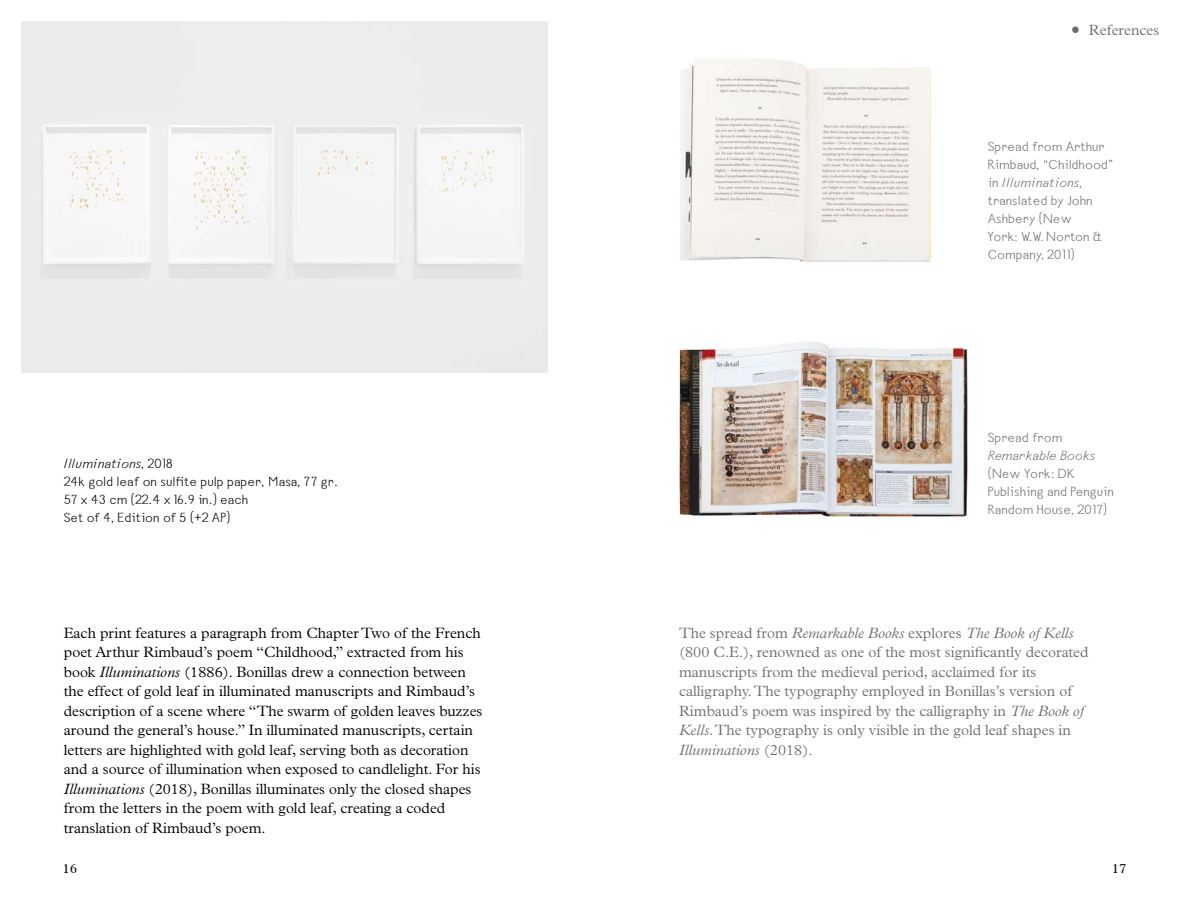
<style>
.page{position:relative;width:1188px;height:918px;background:#fff}
.page>*{position:absolute;margin:0;border:0;box-sizing:border-box;transform-origin:0 0}
.t1{font:300 15px/19.5px "Plantin Std";color:#000}
.t2{font:300 15px/19.5px "Plantin Std";color:#706f6f}
.t3{font:13.5px/18px "kurimanzutto";color:#706f6f}
.t4{font:13.5px/18px "kurimanzutto";color:#000}
.t5{font:italic 13.5px "kurimanzutto";color:#706f6f}
.t6{font:13.5px "Plantin";color:#000}
.s1{font-style:italic}
</style>
<div class="page">
<img style="left:680px;top:59px;width:252px;height:203px">
<img style="left:679px;top:342px;width:289px;height:176px">
<div style="left:1072px;top:26px;width:7px;height:7px;background:#706f6f;border-radius:50%"></div>
<img style="left:21px;top:21px;width:526px;height:352px">
<p class="t2" style="left:1089px;top:20px;width:72px">References</p>
<p class="t4" style="left:64px;top:454px;width:276px"><span class="s1">Illuminations</span>, 2018<br>24k gold leaf on sulfite pulp paper, Masa, 77 gr.<br>57 x 43 cm (22.4 x 16.9 in.) each<br>Set of 4, Edition of 5 (+2 AP)</p>
<p class="t1" style="left:64px;top:623px;width:420px">Each print features a paragraph from Chapter Two of the French poet Arthur Rimbaud’s poem “Childhood,” extracted from his book <span class="s1">Illuminations</span> (1886). Bonillas drew a connection between the effect of gold leaf in illuminated manuscripts and Rimbaud’s description of a scene where “The swarm of golden leaves buzzes around the general’s house.” In illuminated manuscripts, certain letters are highlighted with gold leaf, serving both as decoration and a source of illumination when exposed to candlelight. For his <span class="s1">Illuminations</span> (2018), Bonillas illuminates only the closed shapes from the letters in the poem with gold leaf, creating a coded translation of Rimbaud’s poem.</p>
<p class="t3" style="left:988px;top:137px;width:127px">Spread from Arthur<br>Rimbaud, “Childhood” in <span class="s1">Illuminations</span>, translated by John<br>Ashbery (New<br>York: W.W. Norton &amp;<br>Company, 2011)</p>
<p class="t3" style="left:988px;top:428px;width:76px">Spread from</p>
<p class="t5" style="left:988px;top:447px;width:109px">Remarkable Books</p>
<p class="t3" style="left:988px;top:464px;width:128px">(New York: DK<br>Publishing and Penguin<br>Random House, 2017)</p>
<p class="t2" style="left:679px;top:623px;width:411px">The spread from <span class="s1">Remarkable Books</span> explores <span class="s1">The Book of Kells </span>(800 C.E.), renowned as one of the most significantly decorated manuscripts from the medieval period, acclaimed for its calligraphy. The typography employed in Bonillas’s version of Rimbaud’s poem was inspired by the calligraphy in <span class="s1">The Book of Kells</span>. The typography is only visible in the gold leaf shapes in <span class="s1">Illuminations</span> (2018).</p>
<p class="t6" style="left:63px;top:861px;width:16px">16</p>
<p class="t6" style="left:1112px;top:861px;width:16px">17</p>
</div>
